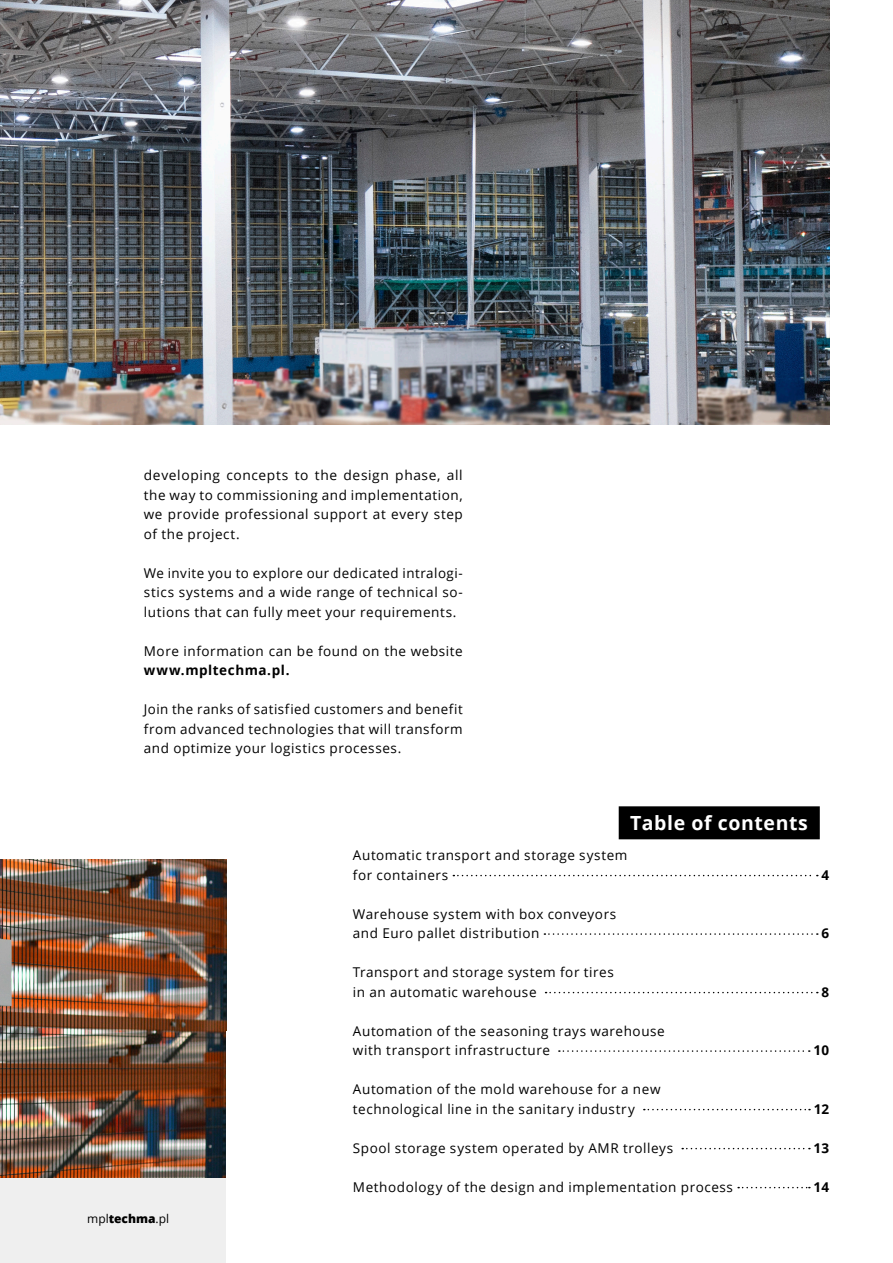
<style>
.page{position:relative;width:893px;height:1263px;background:#fff}
.page>*{position:absolute;margin:0;border:0;box-sizing:border-box;transform-origin:0 0}
.nazwa_urzadzenia{font:700 19.5px "Open Sans";letter-spacing:.03em;color:#fff}
.TEKST_ciągły{font:13.5px/19.5px "Open Sans";letter-spacing:.04em;color:#000;text-align:justify}
.t1{font:700 13.5px "Open Sans";letter-spacing:.015em;color:#000}
.t2{font:12px "Open Sans";color:#000}
.s1{font-weight:700}
.s2{font-weight:800}
</style>
<div class="page">
<div style="left:0;top:1178px;width:893px;height:85px;background:#efefef"></div>
<img style="left:0;top:0;width:829px;height:425px">
<img style="left:0;top:859px;width:226px;height:319px">
<div style="left:227px;top:1031px;width:666px;height:232px;background:#fff"></div>
<svg style="left:453px;top:875px;width:365px;height:1px"></svg>
<svg style="left:544px;top:933px;width:274px;height:2px"></svg>
<svg style="left:546px;top:992px;width:272px;height:1px"></svg>
<svg style="left:559px;top:1050px;width:251px;height:2px"></svg>
<svg style="left:644px;top:1109px;width:166px;height:1px"></svg>
<svg style="left:682px;top:1148px;width:128px;height:1px"></svg>
<svg style="left:738px;top:1187px;width:72px;height:1px"></svg>
<div style="left:619px;top:806px;width:201px;height:33px;background:#000"></div>
<p class="TEKST_ciągły" style="left:144px;top:465px;width:320px">developing concepts to the design phase, all the way to commissioning and implementation, we provide professional support at every step of the project.</p>
<p class="TEKST_ciągły" style="left:144px;top:563px;width:320px">We invite you to explore our dedicated intralogi&shy;stics systems and a wide range of technical so&shy;lutions that can fully meet your requirements.</p>
<p class="TEKST_ciągły" style="left:144px;top:641px;width:320px">More information can be found on the website <span class="s1">www.mpltechma.pl.</span></p>
<p class="TEKST_ciągły" style="left:144px;top:699px;width:320px">Join the ranks of satisfied customers and benefit from advanced technologies that will transform and optimize your logistics processes.</p>
<p class="nazwa_urzadzenia" style="left:630px;top:809px;width:179px">Table of contents</p>
<p class="t2" style="left:87px;top:1210px;width:84px">mpl<span class="s2">techma</span>.pl</p>
<p class="TEKST_ciągły" style="left:353px;top:845px;width:276px">Automatic transport and storage system</p>
<p class="TEKST_ciągły" style="left:353px;top:865px;width:97px">for containers</p>
<p class="t1" style="left:821px;top:865px;width:9px">4</p>
<p class="TEKST_ciągły" style="left:353px;top:904px;width:265px">Warehouse system with box conveyors</p>
<p class="TEKST_ciągły" style="left:353px;top:923px;width:188px">and Euro pallet distribution</p>
<p class="t1" style="left:821px;top:924px;width:9px">6</p>
<p class="TEKST_ciągły" style="left:353px;top:962px;width:262px">Transport and storage system for tires</p>
<p class="TEKST_ciągły" style="left:353px;top:982px;width:185px">in an automatic warehouse</p>
<p class="t1" style="left:821px;top:982px;width:9px">8</p>
<p class="TEKST_ciągły" style="left:353px;top:1021px;width:313px">Automation of the seasoning trays warehouse</p>
<p class="TEKST_ciągły" style="left:353px;top:1040px;width:198px">with transport infrastructure</p>
<p class="t1" style="left:813px;top:1041px;width:17px">10</p>
<p class="TEKST_ciągły" style="left:353px;top:1079px;width:309px">Automation of the mold warehouse for a new</p>
<p class="TEKST_ciągły" style="left:353px;top:1099px;width:283px">technological line in the sanitary industry</p>
<p class="t1" style="left:814px;top:1099px;width:17px">12</p>
<p class="TEKST_ciągły" style="left:353px;top:1138px;width:322px">Spool storage system operated by AMR trolleys</p>
<p class="t1" style="left:814px;top:1138px;width:17px">13</p>
<p class="TEKST_ciągły" style="left:353px;top:1177px;width:382px">Methodology of the design and implementation process</p>
<p class="t1" style="left:813px;top:1177px;width:17px">14</p>
</div>
